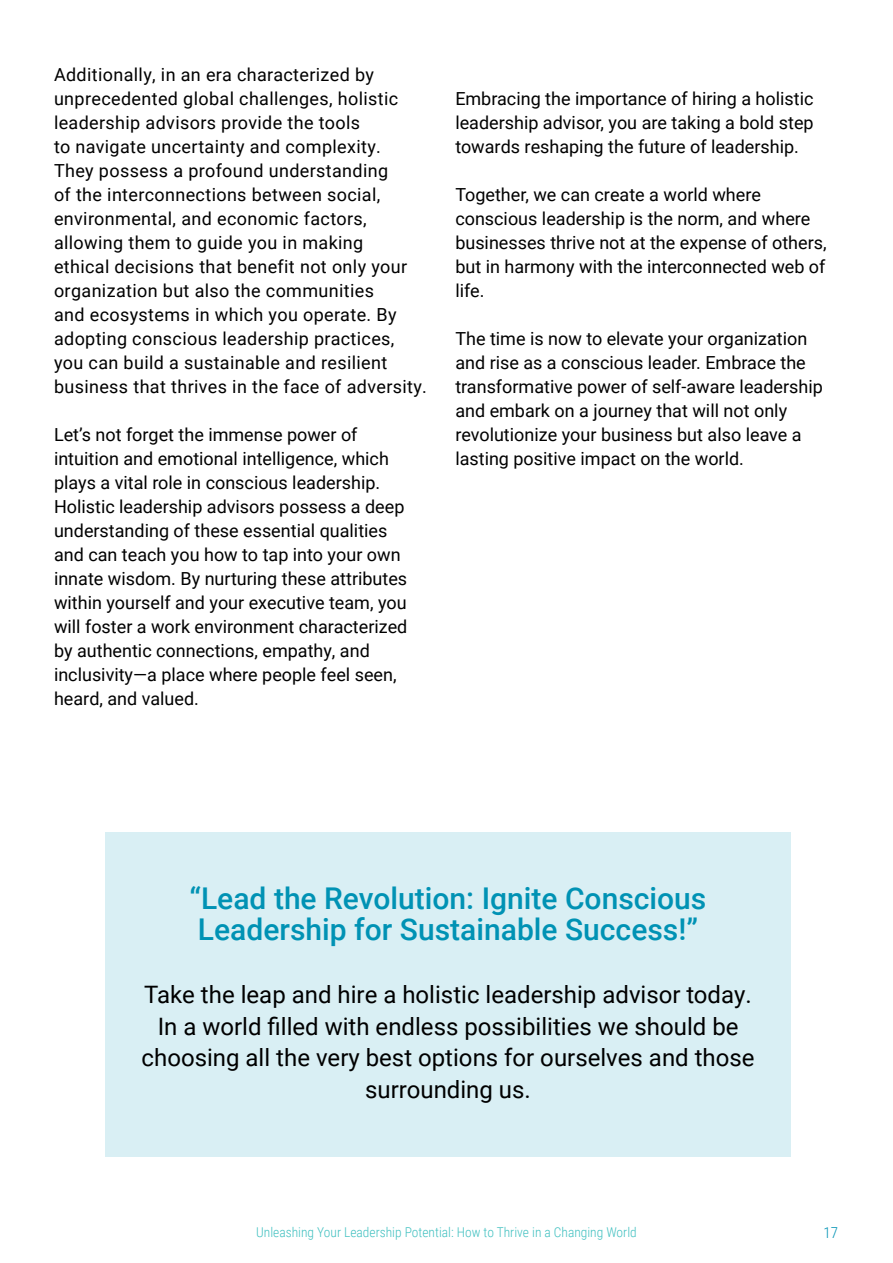
<style>
.page{position:relative;width:893px;height:1263px;background:#fff}
.page>*{position:absolute;margin:0;border:0;box-sizing:border-box;transform-origin:0 0}
.t1{font:500 30px/31.5px "Roboto";color:#0092b4}
.t2{font:24px/31.5px "Roboto";color:#000;text-align:center}
.t3{font:18px/24px "Roboto";color:#000}
.t4{font:18px/24px "Roboto";letter-spacing:.02em;color:#000}
.t5{font:300 15px "Roboto Condensed";color:#0092b4}
.t6{font:300 13.5px "Roboto Condensed";color:#40c0c0}
</style>
<div class="page">
<div style="left:105px;top:832px;width:686px;height:324px;background:#d9eff4"></div>
<p class="t4" style="left:54px;top:62px;width:375px">Additionally, in an era characterized by unprecedented global challenges, holistic leadership advisors provide the tools<br>to navigate uncertainty and complexity.<br>They possess a profound understanding<br>of the interconnections between social, environmental, and economic factors, allowing them to guide you in making<br>ethical decisions that benefit not only your organization but also the communities<br>and ecosystems in which you operate. By adopting conscious leadership practices, you can build a sustainable and resilient business that thrives in the face of adversity.</p>
<p class="t3" style="left:54px;top:422px;width:355px">Let’s not forget the immense power of intuition and emotional intelligence, which plays a vital role in conscious leadership.<br>Holistic leadership advisors possess a deep understanding of these essential qualities and can teach you how to tap into your own innate wisdom. By nurturing these attributes within yourself and your executive team, you will foster a work environment characterized by authentic connections, empathy, and inclusivity—a place where people feel seen, heard, and valued.</p>
<p class="t3" style="left:455px;top:86px;width:360px;text-align:justify">Embracing the importance of hiring a holistic leadership advisor, you are taking a bold step towards reshaping the future of leadership.</p>
<p class="t3" style="left:455px;top:182px;width:373px">Together, we can create a world where conscious leadership is the norm, and where businesses thrive not at the expense of others, but in harmony with the interconnected web of life.</p>
<p class="t3" style="left:455px;top:326px;width:369px">The time is now to elevate your organization and rise as a conscious leader. Embrace the transformative power of self-aware leadership and embark on a journey that will not only revolutionize your business but also leave a lasting positive impact on the world.</p>
<h1 class="t1" style="left:189px;top:881px;width:518px">“Lead the Revolution: Ignite Conscious<br>Leadership for Sustainable Success!”</h1>
<h2 class="t2" style="left:142px;top:978px;width:614px">Take the leap and hire a holistic leadership advisor today.<br>In a world filled with endless possibilities we should be choosing all the very best options for ourselves and those surrounding us.</h2>
<p class="t6" style="left:256px;top:1223px;width:382px">Unleashing Your Leadership Potential: How to Thrive in a Changing World</p>
<p class="t5" style="left:823px;top:1222px;width:16px">17</p>
</div>
